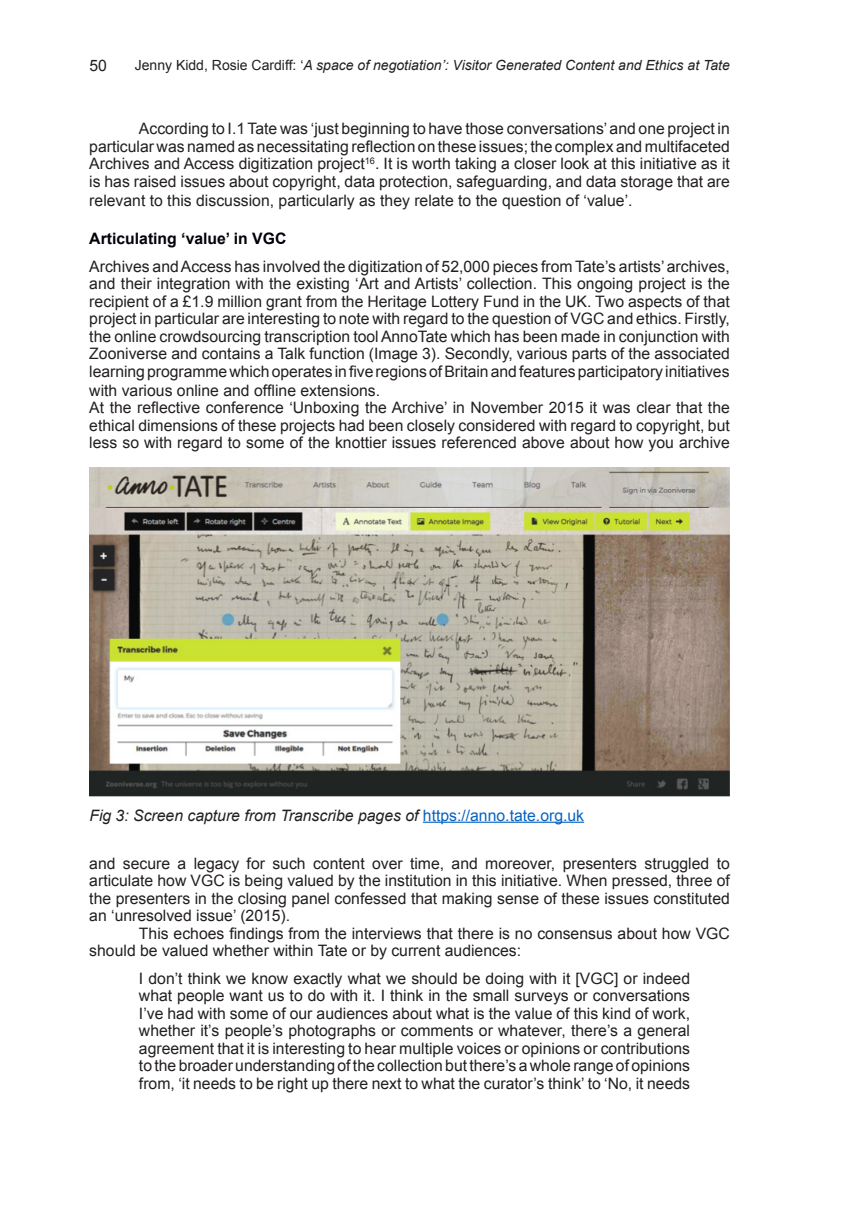
<style>
.page{position:relative;width:854px;height:1211px;background:#fff}
.page>*{position:absolute;margin:0;border:0;box-sizing:border-box;transform-origin:0 0}
.first{font:15.75px/17.7px "Arial";color:#231f20;text-align:justify}
.text{font:15.75px/17.8px "Arial";color:#231f20;text-align:justify}
.indent{font:15.75px/17.5px "Arial";color:#231f20;text-align:justify}
.t1{font:italic 15.75px "Arial";color:#231f20}
.sub{font:700 15.75px "Arial";color:#00000a}
.oddheader{font:italic 14px "Arial";color:#231f20}
.s1{font-style:normal}
.s2{font-style:normal;color:#0563c1}
</style>
<div class="page">
<hr style="left:423px;top:821px;width:161px;height:1px;background:#0563c1">
<img style="left:89px;top:468px;width:640px;height:328px">
<p class="first" style="left:89px;top:57px;width:19px">50</p>
<p class="oddheader" style="left:135px;top:56px;width:596px"><span class="s1">Jenny Kidd, Rosie Cardiff: ‘</span>A space of negotiation’: Visitor Generated Content and Ethics at Tate</p>
<p class="text" style="left:89px;top:120px;width:642px;text-indent:50px">According to I.1 Tate was ‘just beginning to have those conversations’ and one project in particular was named as necessitating reflection on these issues; the complex and multifaceted Archives and Access digitization project<sup>16</sup>. It is worth taking a closer look at this initiative as it is has raised issues about copyright, data protection, safeguarding, and data storage that are relevant to this discussion, particularly as they relate to the question of ‘value’.</p>
<p class="sub" style="left:89px;top:228px;width:198px">Articulating ‘value’ in VGC</p>
<p class="first" style="left:89px;top:258px;width:641px">Archives and Access has involved the digitization of 52,000 pieces from Tate’s artists’ archives, and their integration with the existing ‘Art and Artists’ collection. This ongoing project is the recipient of a £1.9 million grant from the Heritage Lottery Fund in the UK. Two aspects of that project in particular are interesting to note with regard to the question of VGC and ethics. Firstly, the online crowdsourcing transcription tool AnnoTate which has been made in conjunction with Zooniverse and contains a Talk function (Image 3). Secondly, various parts of the associated learning programme which operates in five regions of Britain and features participatory initiatives with various online and offline extensions.</p>
<p class="first" style="left:89px;top:399px;width:641px">At the reflective conference ‘Unboxing the Archive’ in November 2015 it was clear that the ethical dimensions of these projects had been closely considered with regard to copyright, but less so with regard to some of the knottier issues referenced above about how you archive</p>
<p class="t1" style="left:89px;top:804px;width:496px">Fig 3: Screen capture from Transcribe pages of <span class="s2">https://anno.tate.org.uk</span></p>
<p class="first" style="left:89px;top:854px;width:641px">and secure a legacy for such content over time, and moreover, presenters struggled to articulate how VGC is being valued by the institution in this initiative. When pressed, three of the presenters in the closing panel confessed that making sense of these issues constituted an ‘unresolved issue’ (2015).</p>
<p class="text" style="left:89px;top:924px;width:641px;text-indent:50px">This echoes findings from the interviews that there is no consensus about how VGC should be valued whether within Tate or by current audiences:</p>
<p class="indent" style="left:139px;top:969px;width:552px">I don’t think we know exactly what we should be doing with it [VGC] or indeed what people want us to do with it. I think in the small surveys or conversations I’ve had with some of our audiences about what is the value of this kind of work, whether it’s people’s photographs or comments or whatever, there’s a general agreement that it is interesting to hear multiple voices or opinions or contributions to the broader understanding of the collection but there’s a whole range of opinions from, ‘it needs to be right up there next to what the curator’s think’ to ‘No, it needs</p>
</div>
